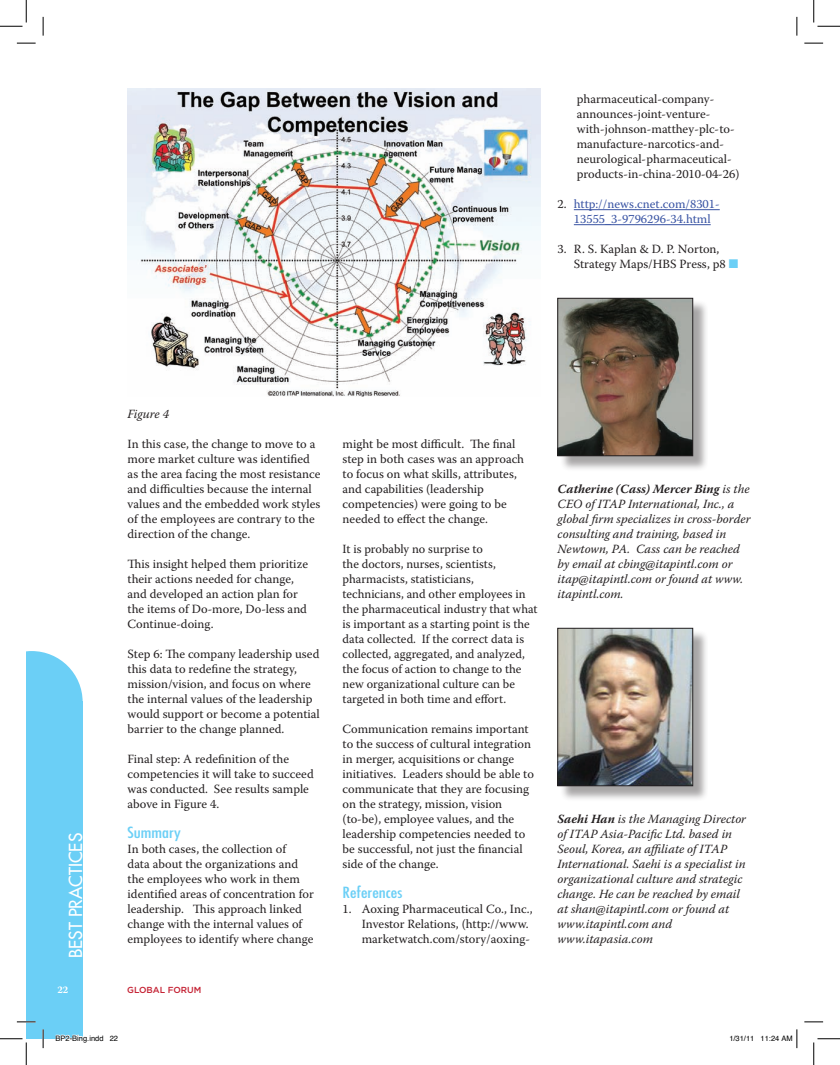
<style>
.page{position:relative;width:840px;height:1065px;background:#fff}
.page>*{position:absolute;margin:0;border:0;box-sizing:border-box;transform-origin:0 0}
.t1{font:17.5px "Futura";color:#fff}
.t2{font:condensed 15px "Futura";color:#6bcff6;scale:1.2 1}
.t3{font:12.5px/15px "Warnock Pro";color:#231f20}
.t4{font:italic 12.5px/15px "Warnock Pro";color:#231f20}
.t5{font:12.5px/15px "Warnock Pro";color:#3853a3;text-align:center}
.t6{font:700 10px "Warnock Pro";color:#fff}
.t7{font:500 8.75px "Gotham";color:#c42032}
.t8{font:7.5px "Helvetica";color:#000}
.s1{color:#231f20}
.s2{color:#6bcff6}
.s3{font-weight:700}
</style>
<div class="page">
<div style="left:26px;top:701px;width:57px;height:338px;background:#6bcff6"></div>
<svg style="left:26px;top:651px;width:57px;height:50px"></svg>
<hr style="left:574px;top:209px;width:146px;height:1px;background:#3853a3">
<hr style="left:574px;top:224px;width:137px;height:1px;background:#3853a3">
<div style="left:559px;top:300px;width:149px;height:171px;background:#231f20;opacity:.4"></div>
<img style="left:560px;top:300px;width:131px;height:154px">
<div style="left:558px;top:298px;width:135px;height:158px;border:1px solid #231f20"></div>
<div style="left:559px;top:630px;width:149px;height:171px;background:#231f20;opacity:.4"></div>
<img style="left:560px;top:630px;width:131px;height:154px">
<div style="left:558px;top:628px;width:135px;height:158px;border:1px solid #231f20"></div>
<img style="left:128px;top:88px;width:412px;height:308px">
<svg style="left:17px;top:42px;width:19px;height:2px"></svg>
<svg style="left:804px;top:42px;width:19px;height:2px"></svg>
<svg style="left:17px;top:1021px;width:19px;height:2px"></svg>
<svg style="left:804px;top:1021px;width:19px;height:2px"></svg>
<svg style="left:42px;top:17px;width:2px;height:19px"></svg>
<svg style="left:42px;top:1029px;width:2px;height:19px"></svg>
<svg style="left:796px;top:17px;width:2px;height:19px"></svg>
<svg style="left:0;top:0;width:27px;height:27px"></svg>
<svg style="left:0;top:1039px;width:27px;height:26px"></svg>
<svg style="left:814px;top:0;width:26px;height:27px"></svg>
<svg style="left:814px;top:1039px;width:26px;height:26px"></svg>
<svg style="left:56px;top:1035px;width:27px;height:4px"></svg>
<svg style="left:796px;top:1029px;width:2px;height:19px"></svg>
<p class="t3" style="left:577px;top:91px;width:164px">pharmaceutical-company&shy;announces-joint-venture&shy;with-johnson-matthey-plc-to&shy;manufacture-narcotics-and&shy;neurological-pharmaceutical&shy;products-in-china-2010-04-26)</p>
<p class="t5" style="left:558px;top:196px;width:164px"><span class="s1">2.</span> http://news.cnet.com/8301-<br>13555_3-9796296-34.html</p>
<p class="t3" style="left:574px;top:241px;width:166px;text-indent:-16px">3. R. S. Kaplan &amp; D. P. Norton,<br>Strategy Maps/HBS Press, p8 <span class="s2">■</span></p>
<p class="t1" style="left:64px;top:958px;width:127px;rotate:-90deg">BEST PRACTICES</p>
<p class="t4" style="left:128px;top:406px;width:43px">Figure 4</p>
<p class="t3" style="left:128px;top:436px;width:194px">In this case, the change to move to a more market culture was identified as the area facing the most resistance and difficulties because the internal values and the embedded work styles of the employees are contrary to the direction of the change.</p>
<p class="t3" style="left:128px;top:556px;width:182px">This insight helped them prioritize their actions needed for change, and developed an action plan for the items of Do-more, Do-less and<br>Continue-doing.</p>
<p class="t3" style="left:128px;top:646px;width:194px">Step 6: The company leadership used this data to redefine the strategy, mission/vision, and focus on where the internal values of the leadership would support or become a potential barrier to the change planned.</p>
<p class="t3" style="left:128px;top:751px;width:188px">Final step: A redefinition of the competencies it will take to succeed was conducted. See results sample above in Figure 4.</p>
<p class="t2" style="left:128px;top:823px;width:46px">Summary</p>
<p class="t3" style="left:128px;top:841px;width:188px">In both cases, the collection of<br>data about the organizations and the employees who work in them identified areas of concentration for leadership. This approach linked change with the internal values of employees to identify where change</p>
<p class="t6" style="left:58px;top:984px;width:12px">22</p>
<p class="t7" style="left:127px;top:985px;width:76px">GLOBAL FORUM</p>
<p class="t3" style="left:343px;top:436px;width:183px">might be most difficult. The final step in both cases was an approach to focus on what skills, attributes, and capabilities (leadership competencies) were going to be needed to effect the change.</p>
<p class="t3" style="left:343px;top:541px;width:197px">It is probably no surprise to<br>the doctors, nurses, scientists, pharmacists, statisticians, technicians, and other employees in the pharmaceutical industry that what is important as a starting point is the data collected. If the correct data is collected, aggregated, and analyzed, the focus of action to change to the new organizational culture can be targeted in both time and effort.</p>
<p class="t3" style="left:343px;top:721px;width:193px">Communication remains important to the success of cultural integration in merger, acquisitions or change initiatives. Leaders should be able to communicate that they are focusing on the strategy, mission, vision (to-be), employee values, and the leadership competencies needed to be successful, not just the financial side of the change.</p>
<p class="t2" style="left:343px;top:883px;width:51px">References</p>
<p class="t3" style="left:362px;top:901px;width:172px;text-indent:-19px">1. Aoxing Pharmaceutical Co., Inc.,<br>Investor Relations, (http://www. marketwatch.com/story/aoxing-</p>
<p class="t4" style="left:558px;top:481px;width:194px"><span class="s3">Catherine (Cass) Mercer Bing</span> is the<br>CEO of ITAP International, Inc., a global firm specializes in cross-border consulting and training, based in<br>Newtown, PA. Cass can be reached by email at cbing@itapintl.com or itap@itapintl.com or found at www. itapintl.com.</p>
<p class="t4" style="left:558px;top:811px;width:190px"><span class="s3">Saehi Han</span> is the Managing Director of ITAP Asia-Pacific Ltd. based in<br>Seoul, Korea, an affiliate of ITAP<br>International. Saehi is a specialist in organizational culture and strategic change. He can be reached by email at shan@itapintl.com or found at www.itapintl.com and www.itapasia.com</p>
<p class="t8" style="left:56px;top:1032px;width:64px">BP2-Bing.indd 22</p>
<p class="t8" style="left:729px;top:1032px;width:65px">1/31/11 11:24 AM</p>
</div>
